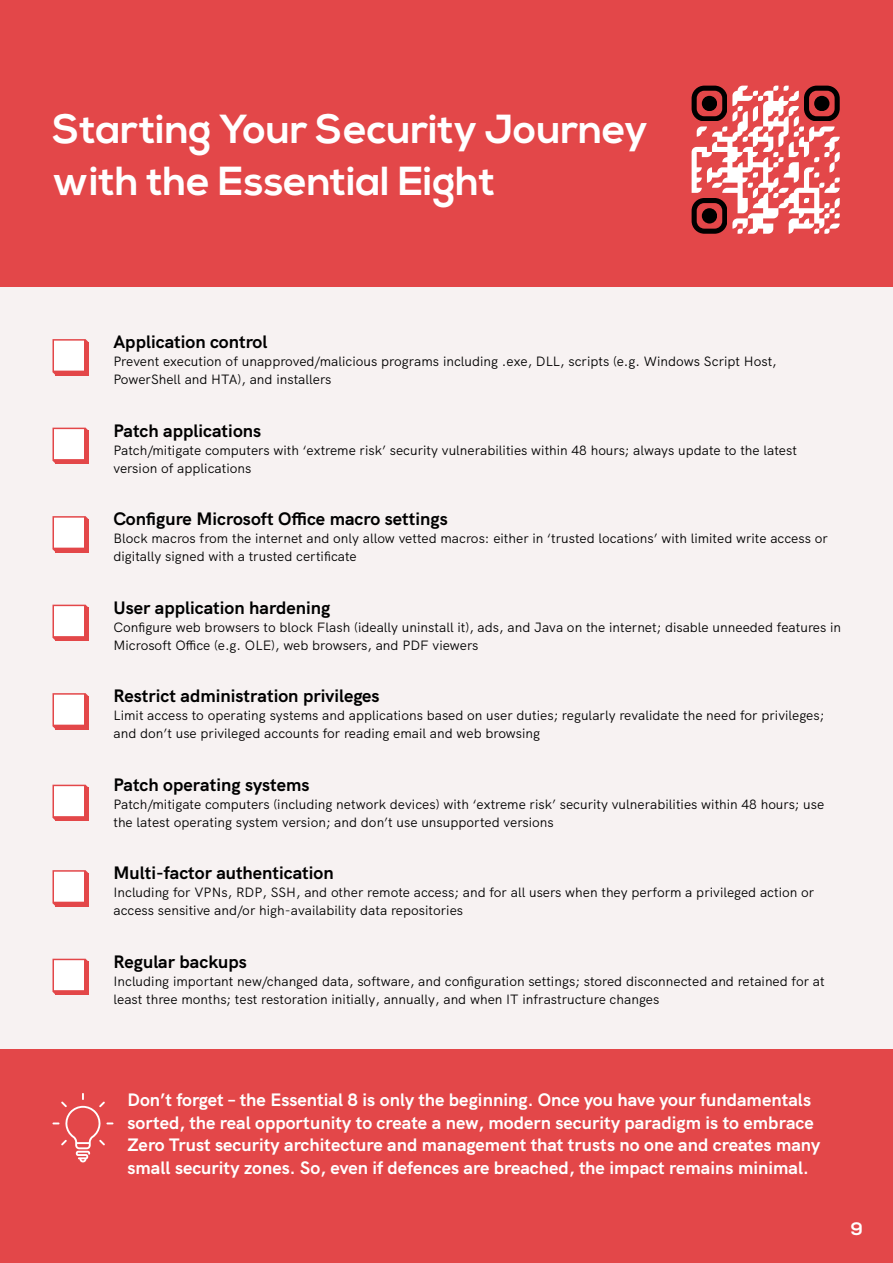
<style>
.page{position:relative;width:893px;height:1263px;background:#fff}
.page>*{position:absolute;margin:0;border:0;box-sizing:border-box;transform-origin:0 0}
.t1{font:700 40.5px/52.5px "Nexa";color:#fff}
.t2{font:700 18px/22.5px "HK Grotesk";color:#fff}
.t3{font:700 18px "HK Grotesk";color:#000}
.t4{font:700 18px "Nexa";color:#fff}
.t5{font:13.5px/18px "HK Grotesk";color:#000}
</style>
<div class="page">
<div style="left:0;top:1048px;width:893px;height:215px;background:#e34749"></div>
<svg style="left:52px;top:1093px;width:61px;height:69px"></svg>
<div style="left:0;top:0;width:893px;height:1048px;background:#f7f2f2"></div>
<div style="left:0;top:0;width:893px;height:286px;background:#e34749"></div>
<svg style="left:52px;top:339px;width:36px;height:36px"></svg>
<div style="left:52px;top:339px;width:34px;height:33px;background:#fff;border:2px solid #e34749"></div>
<svg style="left:53px;top:428px;width:35px;height:36px"></svg>
<div style="left:52px;top:428px;width:34px;height:33px;background:#fff;border:2px solid #e34749"></div>
<svg style="left:52px;top:516px;width:36px;height:36px"></svg>
<div style="left:52px;top:516px;width:34px;height:33px;background:#fff;border:2px solid #e34749"></div>
<svg style="left:53px;top:605px;width:35px;height:36px"></svg>
<div style="left:52px;top:605px;width:34px;height:33px;background:#fff;border:2px solid #e34749"></div>
<svg style="left:52px;top:693px;width:36px;height:36px"></svg>
<div style="left:52px;top:693px;width:34px;height:33px;background:#fff;border:2px solid #e34749"></div>
<svg style="left:53px;top:785px;width:35px;height:36px"></svg>
<div style="left:52px;top:785px;width:34px;height:33px;background:#fff;border:2px solid #e34749"></div>
<svg style="left:52px;top:871px;width:36px;height:35px"></svg>
<div style="left:52px;top:870px;width:34px;height:33px;background:#fff;border:2px solid #e34749"></div>
<svg style="left:53px;top:959px;width:35px;height:36px"></svg>
<div style="left:52px;top:959px;width:34px;height:33px;background:#fff;border:2px solid #e34749"></div>
<svg style="left:692px;top:86px;width:148px;height:51px"></svg>
<div style="left:814px;top:96px;width:15px;height:15px;background:#000;border-radius:8px"></div>
<svg style="left:692px;top:198px;width:35px;height:36px"></svg>
<div style="left:702px;top:208px;width:15px;height:15px;background:#000;border-radius:8px"></div>
<h1 class="t1" style="left:52px;top:104px;width:597px">Starting Your Security Journey with the Essential Eight</h1>
<h2 class="t3" style="left:113px;top:328px;width:156px">Application control</h2>
<p class="t5" style="left:113px;top:351px;width:665px">Prevent execution of unapproved/malicious programs including .exe, DLL, scripts (e.g. Windows Script Host,<br>PowerShell and HTA), and installers</p>
<h2 class="t3" style="left:113px;top:416px;width:149px">Patch applications</h2>
<p class="t5" style="left:113px;top:440px;width:685px">Patch/mitigate computers with ‘extreme risk’ security vulnerabilities within 48 hours; always update to the latest version of applications</p>
<h2 class="t3" style="left:113px;top:505px;width:336px">Configure Microsoft Office macro settings</h2>
<p class="t5" style="left:113px;top:528px;width:716px">Block macros from the internet and only allow vetted macros: either in ‘trusted locations’ with limited write access or digitally signed with a trusted certificate</p>
<h2 class="t3" style="left:113px;top:593px;width:218px">User application hardening</h2>
<p class="t5" style="left:113px;top:617px;width:729px">Configure web browsers to block Flash (ideally uninstall it), ads, and Java on the internet; disable unneeded features in<br>Microsoft Office (e.g. OLE), web browsers, and PDF viewers</p>
<h2 class="t3" style="left:113px;top:682px;width:268px">Restrict administration privileges</h2>
<p class="t5" style="left:113px;top:705px;width:712px">Limit access to operating systems and applications based on user duties; regularly revalidate the need for privileges; and don’t use privileged accounts for reading email and web browsing</p>
<h2 class="t3" style="left:113px;top:770px;width:198px">Patch operating systems</h2>
<p class="t5" style="left:113px;top:794px;width:712px">Patch/mitigate computers (including network devices) with ‘extreme risk’ security vulnerabilities within 48 hours; use the latest operating system version; and don’t use unsupported versions</p>
<h2 class="t3" style="left:113px;top:859px;width:222px">Multi-factor authentication</h2>
<p class="t5" style="left:113px;top:882px;width:702px">Including for VPNs, RDP, SSH, and other remote access; and for all users when they perform a privileged action or access sensitive and/or high-availability data repositories</p>
<h2 class="t3" style="left:113px;top:947px;width:135px">Regular backups</h2>
<p class="t5" style="left:113px;top:971px;width:713px">Including important new/changed data, software, and configuration settings; stored disconnected and retained for at least three months; test restoration initially, annually, and when IT infrastructure changes</p>
<p class="t2" style="left:128px;top:1087px;width:694px">Don’t forget – the Essential 8 is only the beginning. Once you have your fundamentals sorted, the real opportunity to create a new, modern security paradigm is to embrace Zero Trust security architecture and management that trusts no one and creates many small security zones. So, even if defences are breached, the impact remains minimal.</p>
<h2 class="t4" style="left:851px;top:1218px;width:14px">9</h2>
</div>
